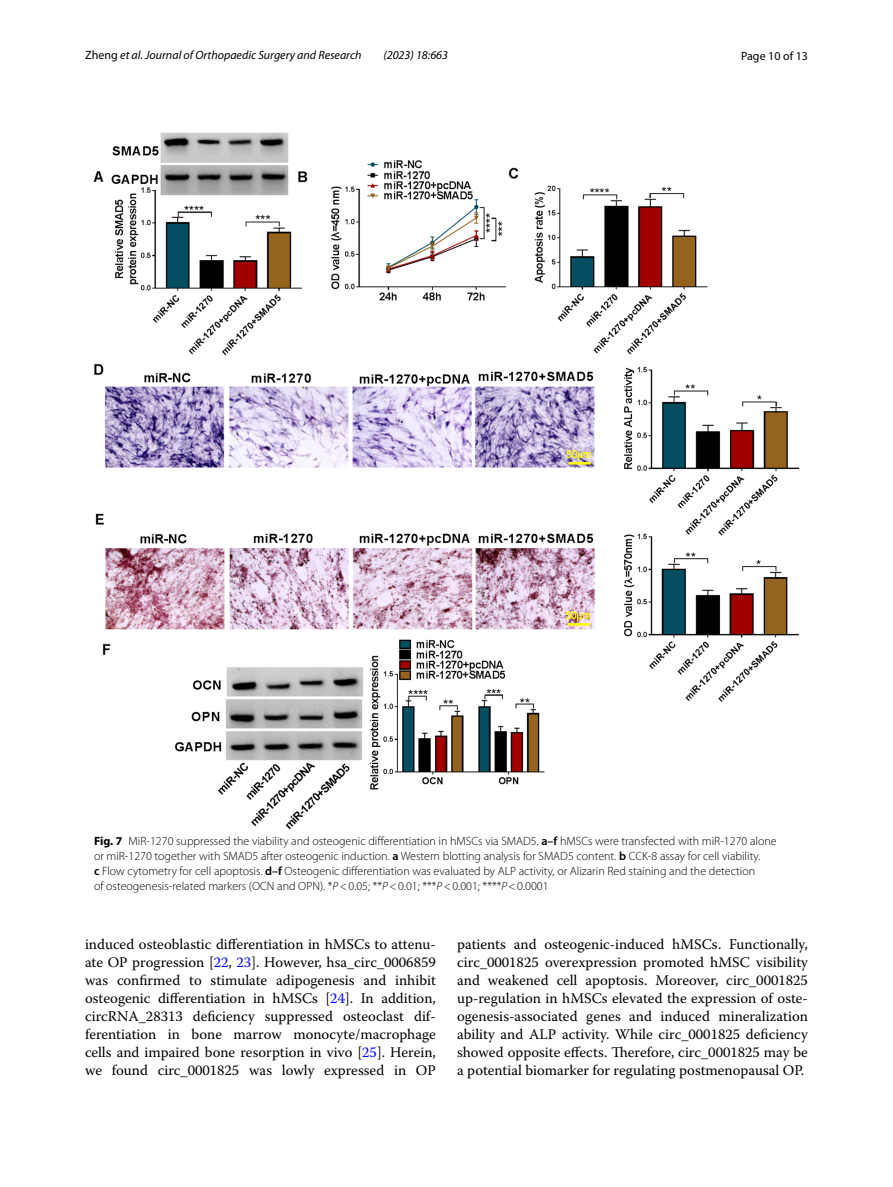
<style>
.page{position:relative;width:893px;height:1187px;background:#fff}
.page>*{position:absolute;margin:0;border:0;box-sizing:border-box;transform-origin:0 0}
.t1{font:14.7px/18px "Warnock Pro";color:#000;text-align:justify}
.t2{font:300 12px/15px "Myriad Pro";color:#000}
.t3{font:italic 12px "Myriad Pro";color:#000}
.t4{font:12px "Myriad Pro";color:#000}
.s1{font-style:normal}
.s2{font-weight:700}
.s3{font-weight:600}
.s4{font-style:italic}
.s5{color:#00f}
</style>
<div class="page">
<img style="left:94px;top:133px;width:705px;height:696px">
<p class="t3" style="left:85px;top:48px;width:278px"><span class="s1">Zheng</span> et al. Journal of Orthopaedic Surgery and Research</p>
<p class="t3" style="left:383px;top:48px;width:66px">(2023) 18:663</p>
<p class="t4" style="left:741px;top:48px;width:68px">Page 10 of 13</p>
<p class="t2" style="left:94px;top:833px;width:684px"><span class="s2">Fig. 7</span> MiR-1270 suppressed the viability and osteogenic differentiation in hMSCs via SMAD5. <span class="s3">a–f</span> hMSCs were transfected with miR-1270 alone or miR-1270 together with SMAD5 after osteogenic induction. <span class="s3">a</span> Western blotting analysis for SMAD5 content. <span class="s3">b</span> CCK-8 assay for cell viability.<br><span class="s3">c</span> Flow cytometry for cell apoptosis. <span class="s3">d–f</span> Osteogenic differentiation was evaluated by ALP activity, or Alizarin Red staining and the detection<br>of osteogenesis-related markers (OCN and OPN). *<span class="s4">P</span>&lt;0.05; **<span class="s4">P</span>&lt;0.01; ***<span class="s4">P</span>&lt;0.001; ****<span class="s4">P</span>&lt;0.0001</p>
<p class="t1" style="left:85px;top:935px;width:352px">induced osteoblastic differentiation in hMSCs to attenu&shy;ate OP progression [<span class="s5">22</span>, <span class="s5">23</span>]. However, hsa_circ_0006859 was confirmed to stimulate adipogenesis and inhibit osteogenic differentiation in hMSCs [<span class="s5">24</span>]. In addition, circRNA_28313 deficiency suppressed osteoclast dif&shy;ferentiation in bone marrow monocyte/macrophage cells and impaired bone resorption in vivo [<span class="s5">25</span>]. Herein, we found circ_0001825 was lowly expressed in OP</p>
<p class="t1" style="left:457px;top:935px;width:352px">patients and osteogenic-induced hMSCs. Functionally, circ_0001825 overexpression promoted hMSC visibility and weakened cell apoptosis. Moreover, circ_0001825 up-regulation in hMSCs elevated the expression of oste&shy;ogenesis-associated genes and induced mineralization ability and ALP activity. While circ_0001825 deficiency showed opposite effects. Therefore, circ_0001825 may be a potential biomarker for regulating postmenopausal OP.</p>
</div>
